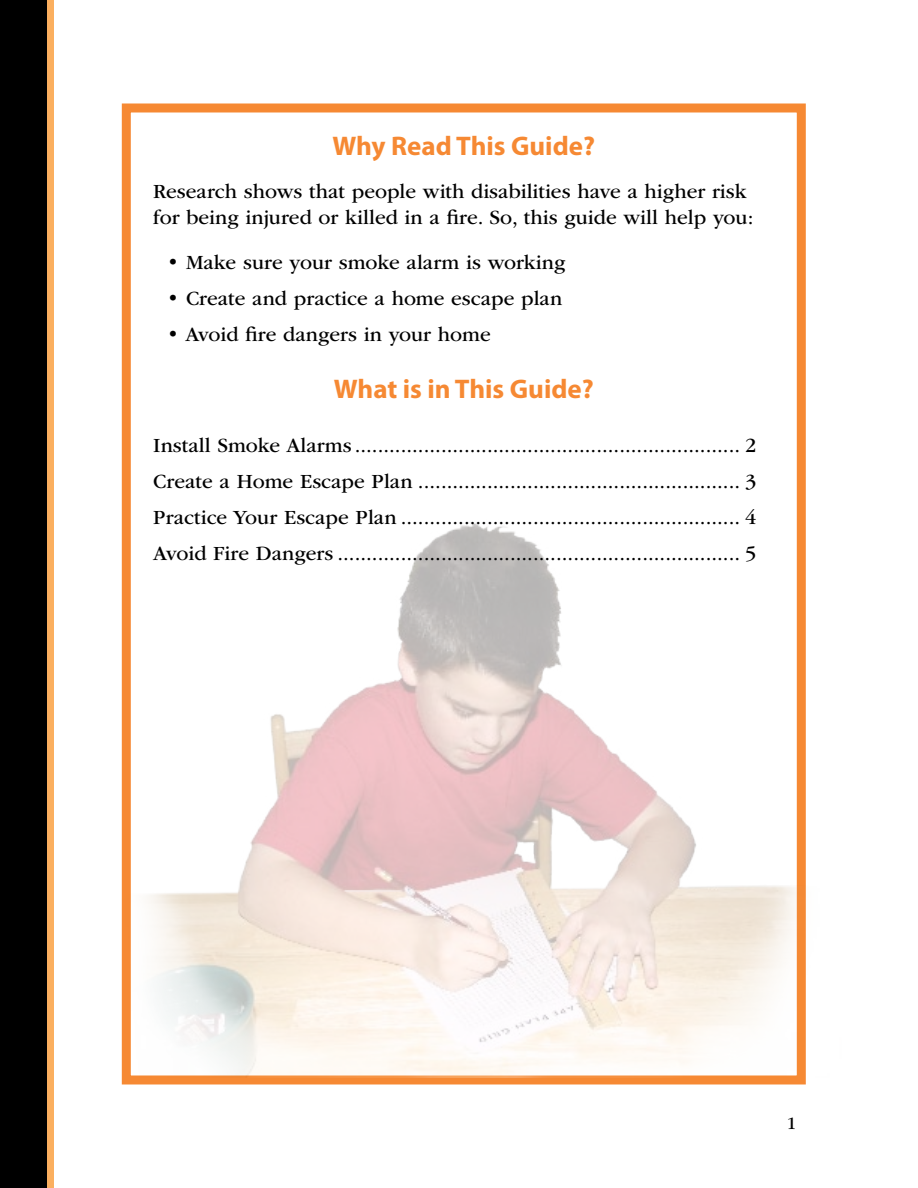
<style>
.page{position:relative;width:918px;height:1188px;background:#fff}
.page>*{position:absolute;margin:0;border:0;box-sizing:border-box;transform-origin:0 0}
.t1{font:700 27px "Myriad Pro";color:#f68933}
.t2{font:21px/36px "ITC Garamond Std";color:#000}
.t3{font:18px "ITC Garamond Std";color:#000}
</style>
<div class="page">
<div style="left:0;top:0;width:53px;height:1188px;background:#000"></div>
<div style="left:122px;top:103px;width:684px;height:981px;border:9px solid #f68933"></div>
<img style="left:121px;top:484px;width:685px;height:594px">
<div style="left:47px;top:0;width:7px;height:1188px;background:#fbaf5f"></div>
<p class="t1" style="left:333px;top:129px;width:264px">Why Read This Guide?</p>
<p class="t2" style="left:153px;top:179px;width:602px;line-height:25.2px">Research shows that people with disabilities have a higher risk for being injured or killed in a fire. So, this guide will help you:</p>
<p class="t2" style="left:167px;top:244px;width:400px">• Make sure your smoke alarm is working</p>
<p class="t2" style="left:167px;top:280px;width:397px">• Create and practice a home escape plan</p>
<p class="t2" style="left:167px;top:316px;width:325px">• Avoid fire dangers in your home</p>
<p class="t1" style="left:334px;top:372px;width:262px">What is in This Guide?</p>
<p class="t2" style="left:153px;top:428px;width:605px;text-align:justify">Install Smoke Alarms ................................................................... 2<br>Create a Home Escape Plan ........................................................ 3<br>Practice Your Escape Plan ........................................................... 4<br>Avoid Fire Dangers ...................................................................... 5</p>
<p class="t3" style="left:787px;top:1114px;width:11px">1</p>
</div>
